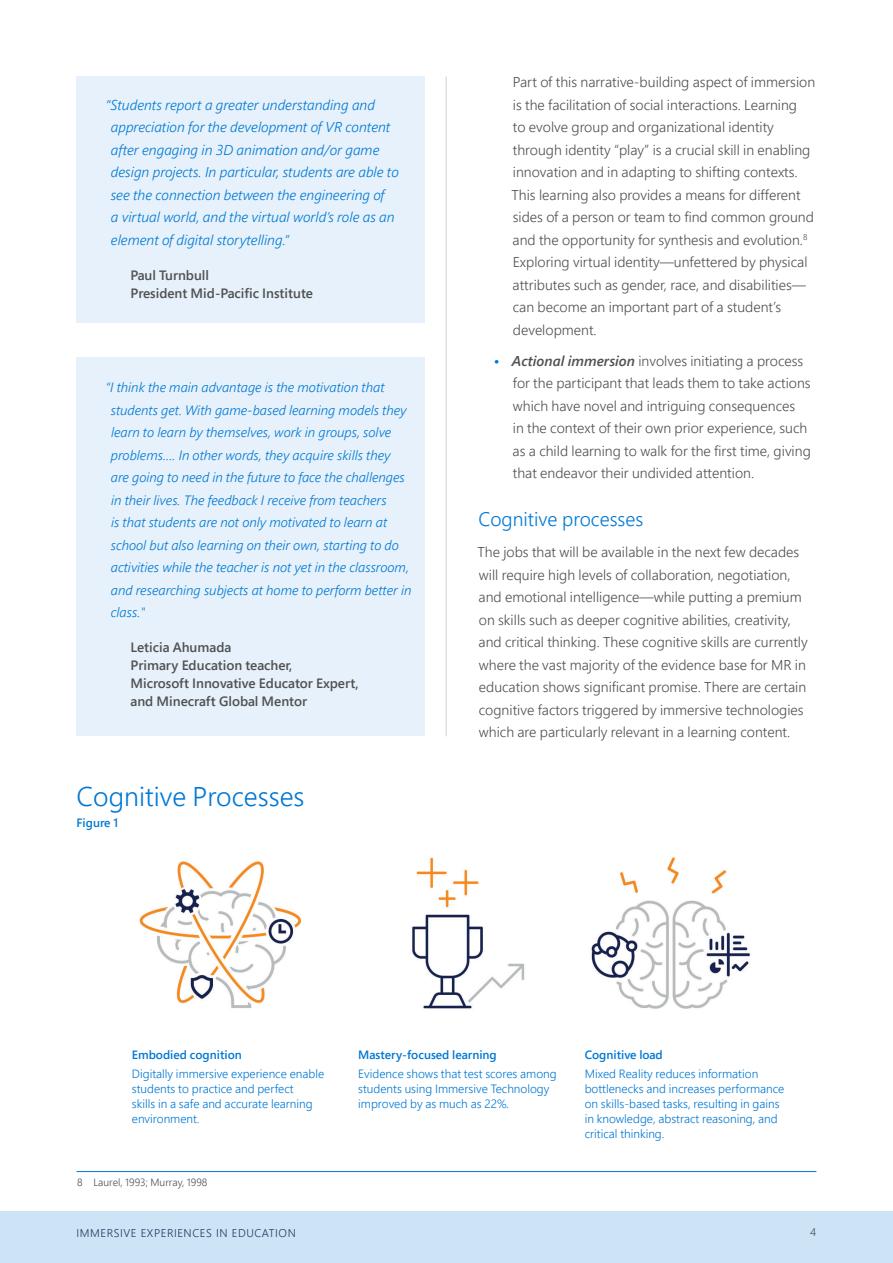
<style>
.page{position:relative;width:893px;height:1263px;background:#fff}
.page>*{position:absolute;margin:0;border:0;box-sizing:border-box;transform-origin:0 0}
.Heading_1{font:300 27px "Segoe Pro";color:#0078d4}
.Heading_2{font:300 19.5px "Segoe Pro";color:#0078d4}
.List_paragraph{font:300 14.25px/22.5px "Segoe Pro";color:#505050}
.Paragraph_Style_1{font:300 14.25px/22.5px "Segoe Pro";color:#505050}
.t1{font:italic 300 14.25px/22.5px "Segoe Pro";color:#0078d4}
.attribution_in_box{font:italic 300 13.5px/22.5px "Segoe Pro";color:#0078d4}
.attribution_in_box-2{font:600 13.5px/18px "Segoe Pro";color:#505050}
.Captions{font:300 12px/15px "Segoe Pro";color:#0078d4}
.Captions-2{font:600 12px "Segoe Pro";color:#0078d4}
.t2{font:300 11.25px "Segoe Pro";letter-spacing:.05em;color:#243a5e}
.t3{font:300 11.25px "Segoe Pro";color:#505050}
.Footnotes{font:300 10.5px "Segoe Pro";color:#505050}
.s1{font-weight:600;color:#0078d4}
.s2{font-weight:600;font-style:italic}
</style>
<div class="page">
<div style="left:0;top:1212px;width:893px;height:51px;background:#cce4f6"></div>
<div style="left:77px;top:357px;width:348px;height:379px;background:#e6f1fb"></div>
<div style="left:77px;top:77px;width:348px;height:246px;background:#e6f1fb"></div>
<hr style="left:77px;top:1171px;width:739px;height:1px;background:#0078d4">
<hr style="left:446px;top:77px;width:1px;height:659px;background:#d2d2d2">
<img style="left:139px;top:857px;width:612px;height:152px">
<p class="t1" style="left:111px;top:93px;width:290px;text-indent:-5px">“Students report a greater understanding and appreciation for the development of VR content after engaging in 3D animation and/or game design projects. In particular, students are able to see the connection between the engineering of<br>a virtual world, and the virtual world’s role as an element of digital storytelling.”</p>
<p class="attribution_in_box-2" style="left:131px;top:266px;width:184px">Paul Turnbull<br>President Mid-Pacific Institute</p>
<p class="attribution_in_box" style="left:111px;top:376px;width:302px;text-indent:-5px">“I think the main advantage is the motivation that students get. With game-based learning models they learn to learn by themselves, work in groups, solve problems…. In other words, they acquire skills they are going to need in the future to face the challenges in their lives. The feedback I receive from teachers<br>is that students are not only motivated to learn at school but also learning on their own, starting to do activities while the teacher is not yet in the classroom, and researching subjects at home to perform better in class."</p>
<p class="attribution_in_box-2" style="left:131px;top:638px;width:230px">Leticia Ahumada<br>Primary Education teacher,<br>Microsoft Innovative Educator Expert, and Minecraft Global Mentor</p>
<p class="Heading_1" style="left:77px;top:778px;width:230px">Cognitive Processes</p>
<p class="Captions-2" style="left:77px;top:814px;width:43px">Figure 1</p>
<p class="List_paragraph" style="left:511px;top:71px;width:305px">Part of this narrative-building aspect of immersion is the facilitation of social interactions. Learning<br>to evolve group and organizational identity through identity “play” is a crucial skill in enabling innovation and in adapting to shifting contexts.<br>This learning also provides a means for different sides of a person or team to find common ground and the opportunity for synthesis and evolution.<sup>8<br></sup>Exploring virtual identity—unfettered by physical attributes such as gender, race, and disabilities— can become an important part of a student’s development.</p>
<p class="List_paragraph" style="left:513px;top:349px;width:300px;text-indent:-19px"><span class="s1">•</span> <span class="s2">Actional immersion</span> involves initiating a process for the participant that leads them to take actions which have novel and intriguing consequences<br>in the context of their own prior experience, such as a child learning to walk for the first time, giving that endeavor their undivided attention.</p>
<p class="Heading_2" style="left:478px;top:506px;width:167px">Cognitive processes</p>
<p class="Paragraph_Style_1" style="left:477px;top:541px;width:332px">The jobs that will be available in the next few decades will require high levels of collaboration, negotiation, and emotional intelligence—while putting a premium on skills such as deeper cognitive abilities, creativity, and critical thinking. These cognitive skills are currently where the vast majority of the evidence base for MR in education shows significant promise. There are certain cognitive factors triggered by immersive technologies which are particularly relevant in a learning content.</p>
<p class="Captions-2" style="left:132px;top:1046px;width:112px">Embodied cognition</p>
<p class="Captions" style="left:132px;top:1066px;width:194px">Digitally immersive experience enable students to practice and perfect<br>skills in a safe and accurate learning environment.</p>
<p class="Footnotes" style="left:77px;top:1175px;width:132px">8 Laurel, 1993; Murray, 1998</p>
<p class="Captions-2" style="left:358px;top:1046px;width:140px">Mastery-focused learning</p>
<p class="Captions" style="left:358px;top:1066px;width:200px">Evidence shows that test scores among students using Immersive Technology improved by as much as 22%.</p>
<p class="Captions-2" style="left:585px;top:1046px;width:80px">Cognitive load</p>
<p class="Captions" style="left:585px;top:1066px;width:201px">Mixed Reality reduces information bottlenecks and increases performance on skills-based tasks, resulting in gains in knowledge, abstract reasoning, and critical thinking.</p>
<p class="t2" style="left:77px;top:1226px;width:221px">IMMERSIVE EXPERIENCES IN EDUCATION</p>
<p class="t3" style="left:810px;top:1224px;width:8px">4</p>
</div>
